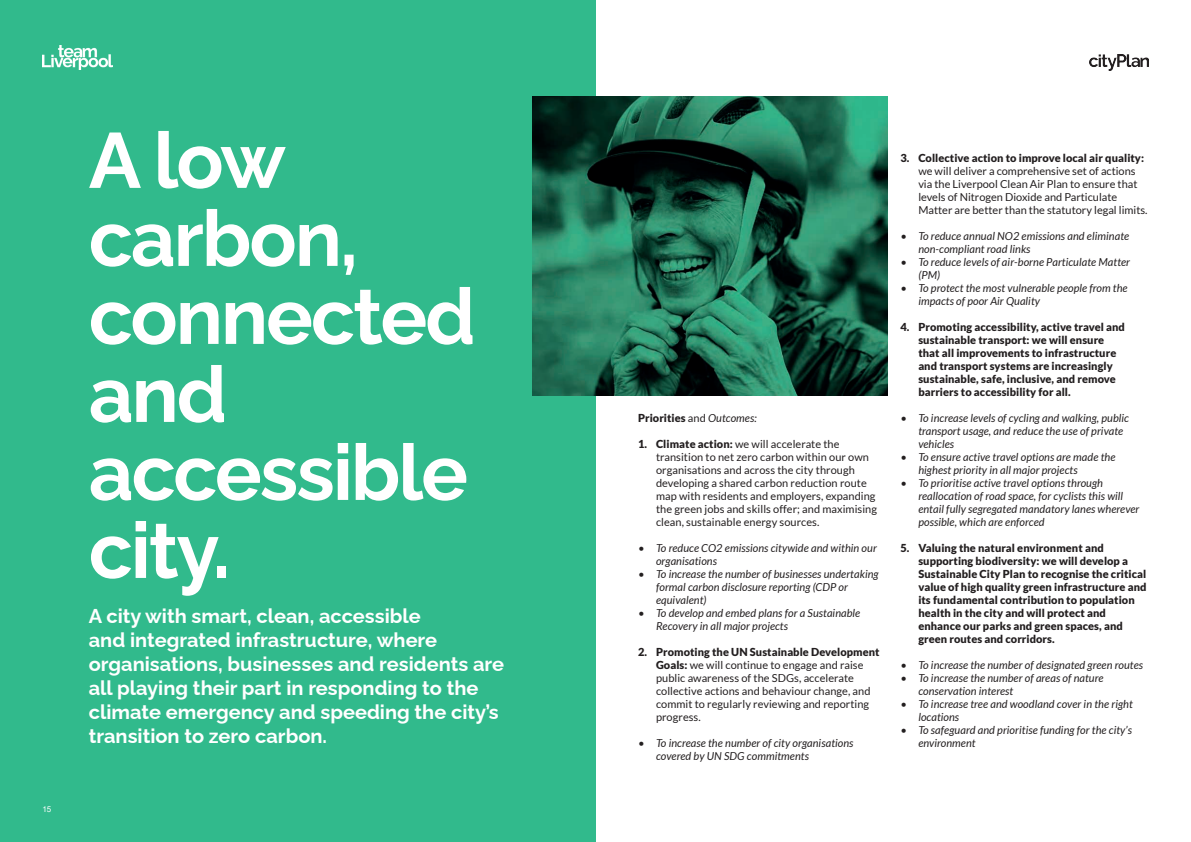
<style>
.page{position:relative;width:1191px;height:842px;background:#fff}
.page>*{position:absolute;margin:0;border:0;box-sizing:border-box;transform-origin:0 0}
.t1{font:700 78px/78px "Raleway";letter-spacing:-.025em;color:#fff}
.t2{font:700 20px/24px "Raleway";color:#fff}
.t3{font:italic 11px/13px "Lato";letter-spacing:.005em;color:#231f20}
.t4{font:11px/13px "Lato";letter-spacing:.005em;color:#231f20}
.t5{font:900 11px/13px "Lato";letter-spacing:.005em;color:#231f20}
.t6{font:8px "Arial";color:#fff}
.s1{font-weight:400}
.s2{font-weight:400;font-style:italic}
.s3{font-weight:900}
</style>
<div class="page">
<div style="left:0;top:0;width:595px;height:842px;background:#31ba8c"></div>
<img style="left:533px;top:97px;width:354px;height:299px">
<img style="left:1089px;top:55px;width:59px;height:16px">
<img style="left:43px;top:45px;width:69px;height:25px">
<p class="t6" style="left:43px;top:803px;width:10px">15</p>
<p class="t1" style="left:89px;top:113px;width:271px">A low carbon,</p>
<p class="t1" style="left:89px;top:269px;width:388px">connected and accessible city.</p>
<p class="t2" style="left:89px;top:601px;width:417px">A city with smart, clean, accessible<br>and integrated infrastructure, where organisations, businesses and residents are all playing their part in responding to the climate emergency and speeding the city’s transition to zero carbon.</p>
<p class="t5" style="left:638px;top:411px;width:120px">Priorities <span class="s1">and</span> <span class="s2">Outcomes:</span></p>
<p class="t4" style="left:656px;top:437px;width:222px;text-indent:-18px"><span class="s3">1. Climate action:</span> we will accelerate the transition to net zero carbon within our own organisations and across the city through developing a shared carbon reduction route map with residents and employers, expanding the green jobs and skills offer; and maximising clean, sustainable energy sources.</p>
<p class="t3" style="left:656px;top:542px;width:222px;text-indent:-18px">• To reduce CO2 emissions citywide and within our organisations</p>
<p class="t3" style="left:656px;top:568px;width:224px;text-indent:-18px">• To increase the number of businesses undertaking formal carbon disclosure reporting (CDP or equivalent)</p>
<p class="t3" style="left:656px;top:607px;width:206px;text-indent:-18px">• To develop and embed plans for a Sustainable<br>Recovery in all major projects</p>
<p class="t4" style="left:656px;top:645px;width:225px;text-indent:-18px"><span class="s3">2. Promoting the UN Sustainable Development Goals:</span> we will continue to engage and raise public awareness of the SDGs, accelerate collective actions and behaviour change, and commit to regularly reviewing and reporting progress.</p>
<p class="t3" style="left:656px;top:737px;width:199px;text-indent:-18px">• To increase the number of city organisations covered by UN SDG commitments</p>
<p class="t4" style="left:918px;top:151px;width:231px;text-indent:-18px"><span class="s3">3. Collective action to improve local air quality: </span>we will deliver a comprehensive set of actions via the Liverpool Clean Air Plan to ensure that levels of Nitrogen Dioxide and Particulate Matter are better than the statutory legal limits.</p>
<p class="t3" style="left:918px;top:230px;width:212px;text-indent:-18px">• To reduce annual NO2 emissions and eliminate non-compliant road links</p>
<p class="t3" style="left:918px;top:256px;width:213px;text-indent:-18px">• To reduce levels of air-borne Particulate Matter (PM)</p>
<p class="t3" style="left:918px;top:282px;width:211px;text-indent:-18px">• To protect the most vulnerable people from the impacts of poor Air Quality</p>
<p class="t5" style="left:918px;top:320px;width:208px;text-indent:-18px">4. Promoting accessibility, active travel and sustainable transport: we will ensure that all improvements to infrastructure and transport systems are increasingly sustainable, safe, inclusive, and remove barriers to accessibility for all.</p>
<p class="t3" style="left:918px;top:412px;width:212px;text-indent:-18px">• To increase levels of cycling and walking, public transport usage, and reduce the use of private vehicles</p>
<p class="t3" style="left:918px;top:451px;width:199px;text-indent:-18px">• To ensure active travel options are made the highest priority in all major projects</p>
<p class="t3" style="left:918px;top:477px;width:223px;text-indent:-18px">• To prioritise active travel options through reallocation of road space, for cyclists this will entail fully segregated mandatory lanes wherever possible, which are enforced</p>
<p class="t5" style="left:918px;top:541px;width:230px;text-indent:-18px">5. Valuing the natural environment and supporting biodiversity: we will develop a Sustainable City Plan to recognise the critical value of high quality green infrastructure and its fundamental contribution to population health in the city and will protect and enhance our parks and green spaces, and green routes and corridors.</p>
<p class="t3" style="left:900px;top:659px;width:244px">• To increase the number of designated green routes</p>
<p class="t3" style="left:918px;top:672px;width:187px;text-indent:-18px">• To increase the number of areas of nature conservation interest</p>
<p class="t3" style="left:918px;top:698px;width:216px;text-indent:-18px">• To increase tree and woodland cover in the right locations</p>
<p class="t3" style="left:918px;top:724px;width:215px;text-indent:-18px">• To safeguard and prioritise funding for the city’s environment</p>
</div>
